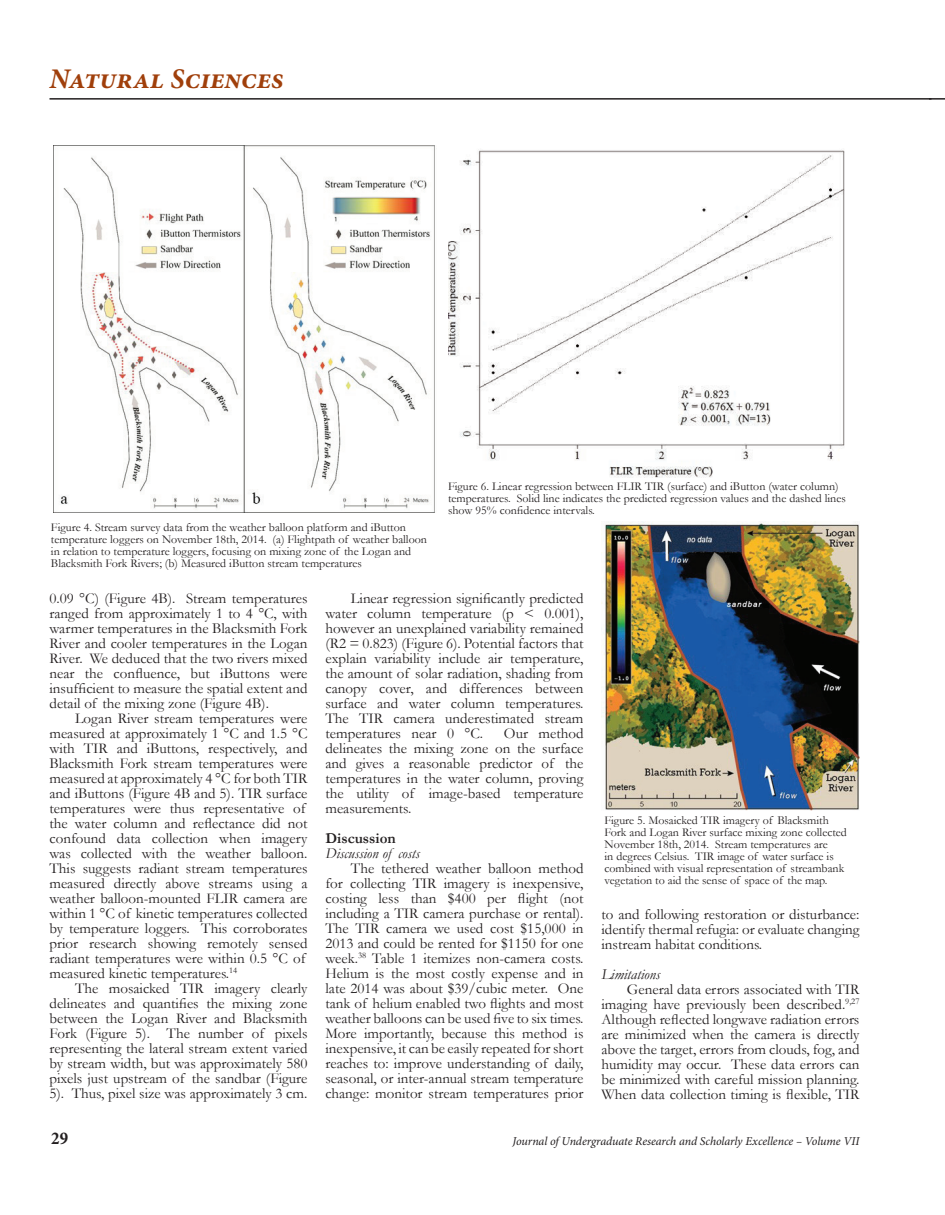
<style>
.page{position:relative;width:945px;height:1215px;background:#fff}
.page>*{position:absolute;margin:0;border:0;box-sizing:border-box;transform-origin:0 0}
.t1{font:italic 700 28.5px "Minion Pro";color:#a03f0b}
.t2{font:700 condensed 18px "Minion Pro";color:#231f20}
.t3{font:15px/15px "Garamond";color:#231f20;text-align:justify}
.t4{font:italic 15px "Garamond";color:#231f20}
.t5{font:700 15px "Garamond";color:#231f20}
.t6{font:12px/12px "Garamond";color:#231f20}
.t7{font:italic 12px "Minion Pro";letter-spacing:-.005em;color:#231f20}
</style>
<div class="page">
<hr style="left:50px;top:98px;width:882px;height:2px;background:#231f20">
<img style="left:53px;top:145px;width:382px;height:367px">
<img style="left:601px;top:521px;width:259px;height:289px">
<img style="left:448px;top:150px;width:397px;height:327px">
<svg style="left:929px;top:98px;width:16px;height:2px"></svg>
<h1 class="t1" style="left:50px;top:59px;width:236px">Natural Sciences</h1>
<p class="t6" style="left:51px;top:521px;width:378px">Figure 4. Stream survey data from the weather balloon platform and iButton temperature loggers on November 18th, 2014. (a) Flightpath of weather balloon in relation to temperature loggers, focusing on mixing zone of the Logan and Blacksmith Fork Rivers; (b) Measured iButton stream temperatures</p>
<p class="t6" style="left:448px;top:480px;width:399px">Figure 6. Linear regression between FLIR TIR (surface) and iButton (water column) temperatures. Solid line indicates the predicted regression values and the dashed lines show 95% confidence intervals.</p>
<p class="t3" style="left:50px;top:591px;width:260px">0.09 °C) (Figure 4B). Stream temperatures ranged from approximately 1 to 4 °C, with warmer temperatures in the Blacksmith Fork River and cooler temperatures in the Logan River. We deduced that the two rivers mixed near the confluence, but iButtons were insufficient to measure the spatial extent and detail of the mixing zone (Figure 4B).</p>
<p class="t3" style="left:50px;top:711px;width:260px;text-align:left;text-indent:26px">Logan River stream temperatures were measured at approximately 1 °C and 1.5 °C with TIR and iButtons, respectively, and Blacksmith Fork stream temperatures were measured at approximately 4 °C for both TIR and iButtons (Figure 4B and 5). TIR surface temperatures were thus representative of the water column and reflectance did not confound data collection when imagery was collected with the weather balloon.<br>This suggests radiant stream temperatures measured directly above streams using a weather balloon-mounted FLIR camera are within 1 °C of kinetic temperatures collected by temperature loggers. This corroborates prior research showing remotely sensed radiant temperatures were within 0.5 °C of measured kinetic temperatures.<sup>14</sup></p>
<p class="t3" style="left:50px;top:981px;width:260px;text-indent:26px">The mosaicked TIR imagery clearly delineates and quantifies the mixing zone between the Logan River and Blacksmith Fork (Figure 5). The number of pixels representing the lateral stream extent varied by stream width, but was approximately 580 pixels just upstream of the sandbar (Figure 5). Thus, pixel size was approximately 3 cm.</p>
<p class="t3" style="left:325px;top:591px;width:260px;text-indent:26px">Linear regression significantly predicted water column temperature (p &lt; 0.001), however an unexplained variability remained (R2 = 0.823) (Figure 6). Potential factors that explain variability include air temperature, the amount of solar radiation, shading from canopy cover, and differences between surface and water column temperatures.<br>The TIR camera underestimated stream temperatures near 0 °C.</p>
<p class="t3" style="left:325px;top:726px;width:260px;text-indent:178px">Our method delineates the mixing zone on the surface and gives a reasonable predictor of the temperatures in the water column, proving the utility of image-based temperature measurements.</p>
<p class="t5" style="left:325px;top:828px;width:72px">Discussion</p>
<p class="t4" style="left:325px;top:843px;width:96px">Discussion of costs</p>
<p class="t3" style="left:325px;top:861px;width:260px;text-indent:26px">The tethered weather balloon method for collecting TIR imagery is inexpensive, costing less than $400 per flight (not including a TIR camera purchase or rental).<br>The TIR camera we used cost $15,000 in 2013 and could be rented for $1150 for one week.<sup>38</sup> Table 1 itemizes non-camera costs.<br>Helium is the most costly expense and in late 2014 was about $39/cubic meter. One tank of helium enabled two flights and most weather balloons can be used five to six times.<br>More importantly, because this method is inexpensive, it can be easily repeated for short reaches to: improve understanding of daily, seasonal, or inter-annual stream temperature change: monitor stream temperatures prior</p>
<p class="t6" style="left:604px;top:814px;width:244px">Figure 5. Mosaicked TIR imagery of Blacksmith Fork and Logan River surface mixing zone collected November 18th, 2014. Stream temperatures are<br>in degrees Celsius. TIR image of water surface is combined with visual representation of streambank vegetation to aid the sense of space of the map.</p>
<p class="t3" style="left:601px;top:906px;width:260px">to and following restoration or disturbance: identify thermal refugia: or evaluate changing instream habitat conditions.</p>
<p class="t4" style="left:601px;top:964px;width:60px">Limitations</p>
<p class="t3" style="left:601px;top:981px;width:260px;text-indent:26px">General data errors associated with TIR imaging have previously been described.<sup>9,27<br></sup>Although reflected longwave radiation errors are minimized when the camera is directly above the target, errors from clouds, fog, and humidity may occur. These data errors can be minimized with careful mission planning.<br>When data collection timing is flexible, TIR</p>
<p class="t2" style="left:51px;top:1126px;width:18px">29</p>
<p class="t7" style="left:513px;top:1133px;width:348px">Journal of Undergraduate Research and Scholarly Excellence – Volume VII</p>
</div>
